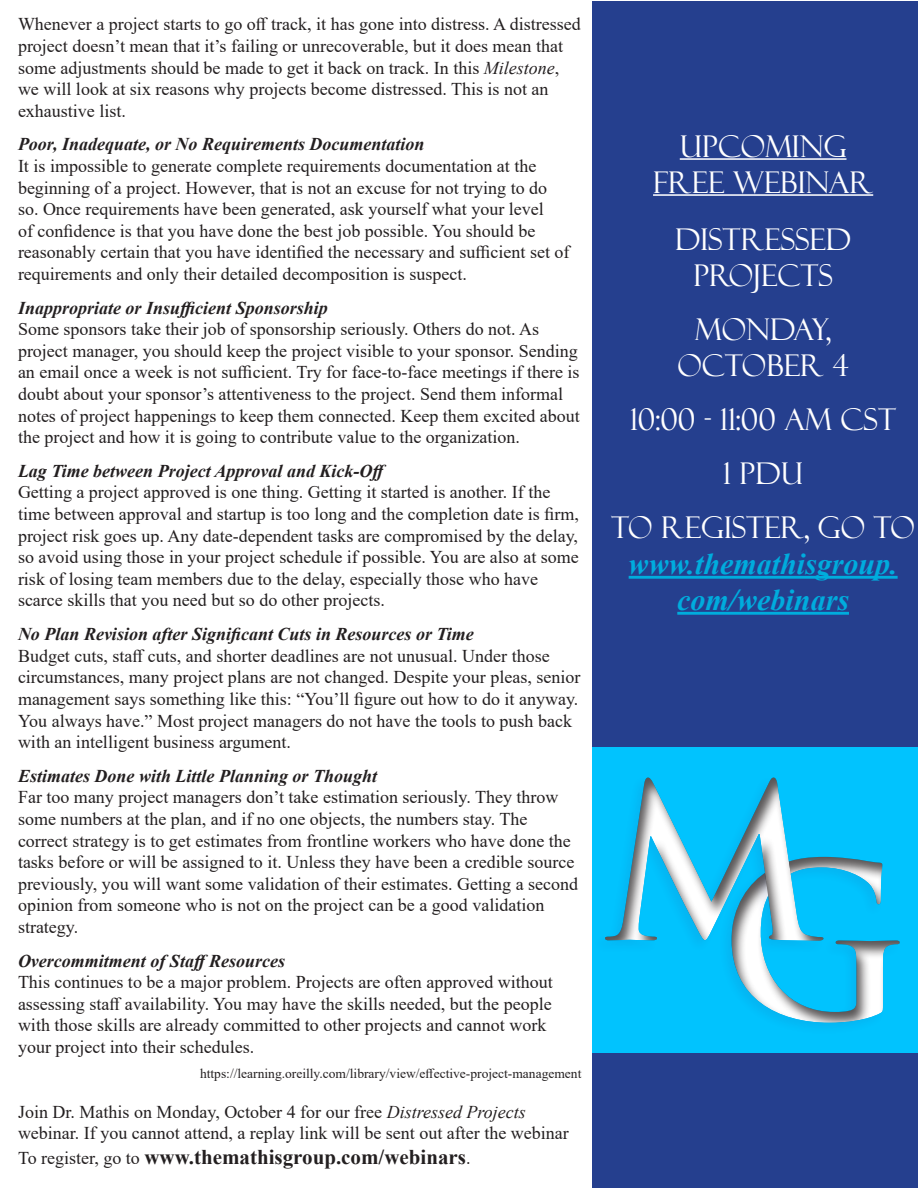
<style>
.page{position:relative;width:918px;height:1188px;background:#fff}
.page>*{position:absolute;margin:0;border:0;box-sizing:border-box;transform-origin:0 0}
.t1{font:700 211.5px "Trajan Pro";color:#fff}
.t2{font:30px/36px "Felix Titling";color:#fff;text-align:center}
.t3{font:italic 700 30px/36px "Times New Roman";color:#00acdd;text-align:center}
.t4{font:700 21px "Times New Roman";color:#231f20}
.t5{font:18px/21.6px "Times New Roman";color:#231f20}
.t6{font:italic 700 18px "Times New Roman";color:#231f20}
.t7{font:13.5px "Times New Roman";color:#231f20}
.s1{font-style:italic}
.s2{font-weight:400;font-size:18px}
</style>
<div class="page">
<div style="left:592px;top:1px;width:326px;height:1186px;background:#253f8e"></div>
<div style="left:592px;top:748px;width:326px;height:305px;background:#01c3fe"></div>
<div style="left:667px;top:810px;width:251px;height:270px;background:#231f20;opacity:.75"></div>
<div style="left:549px;top:730px;width:369px;height:270px;background:#231f20;opacity:.75"></div>
<hr style="left:680px;top:158px;width:167px;height:2px;background:#fff">
<hr style="left:653px;top:194px;width:220px;height:2px;background:#fff">
<hr style="left:629px;top:576px;width:269px;height:3px;background:#00acdd">
<hr style="left:677px;top:612px;width:172px;height:3px;background:#00acdd">
<p class="t5" style="left:18px;top:13px;width:564px">Whenever a project starts to go off track, it has gone into distress. A distressed project doesn’t mean that it’s failing or unrecoverable, but it does mean that some adjustments should be made to get it back on track. In this <span class="s1">Milestone</span>, we will look at six reasons why projects become distressed. This is not an exhaustive list.</p>
<p class="t6" style="left:18px;top:132px;width:408px">Poor, Inadequate, or No Requirements Documentation</p>
<p class="t5" style="left:18px;top:155px;width:553px">It is impossible to generate complete requirements documentation at the beginning of a project. However, that is not an excuse for not trying to do so. Once requirements have been generated, ask yourself what your level<br>of confidence is that you have done the best job possible. You should be reasonably certain that you have identified the necessary and sufficient set of requirements and only their detailed decomposition is suspect.</p>
<p class="t6" style="left:18px;top:295px;width:311px">Inappropriate or Insufficient Sponsorship</p>
<p class="t5" style="left:18px;top:318px;width:563px">Some sponsors take their job of sponsorship seriously. Others do not. As project manager, you should keep the project visible to your sponsor. Sending an email once a week is not sufficient. Try for face-to-face meetings if there is doubt about your sponsor’s attentiveness to the project. Send them informal notes of project happenings to keep them connected. Keep them excited about the project and how it is going to contribute value to the organization.</p>
<p class="t6" style="left:18px;top:458px;width:373px">Lag Time between Project Approval and Kick-Off</p>
<p class="t5" style="left:18px;top:481px;width:562px">Getting a project approved is one thing. Getting it started is another. If the time between approval and startup is too long and the completion date is firm, project risk goes up. Any date-dependent tasks are compromised by the delay, so avoid using those in your project schedule if possible. You are also at some risk of losing team members due to the delay, especially those who have scarce skills that you need but so do other projects.</p>
<p class="t6" style="left:18px;top:622px;width:457px">No Plan Revision after Significant Cuts in Resources or Time</p>
<p class="t5" style="left:18px;top:644px;width:564px">Budget cuts, staff cuts, and shorter deadlines are not unusual. Under those circumstances, many project plans are not changed. Despite your pleas, senior management says something like this: “You’ll figure out how to do it anyway.<br>You always have.” Most project managers do not have the tools to push back with an intelligent business argument.</p>
<p class="t6" style="left:18px;top:763px;width:361px">Estimates Done with Little Planning or Thought</p>
<p class="t5" style="left:18px;top:786px;width:562px">Far too many project managers don’t take estimation seriously. They throw some numbers at the plan, and if no one objects, the numbers stay. The correct strategy is to get estimates from frontline workers who have done the tasks before or will be assigned to it. Unless they have been a credible source previously, you will want some validation of their estimates. Getting a second opinion from someone who is not on the project can be a good validation strategy.</p>
<p class="t6" style="left:18px;top:948px;width:269px">Overcommitment of StaffResources</p>
<p class="t5" style="left:18px;top:971px;width:536px">This continues to be a major problem. Projects are often approved without assessing staff availability. You may have the skills needed, but the people with those skills are already committed to other projects and cannot work your project into their schedules.</p>
<p class="t7" style="left:200px;top:1064px;width:383px">https://learning.oreilly.com/library/view/effective-project-management</p>
<p class="t5" style="left:18px;top:1100px;width:552px">Join Dr. Mathis on Monday, October 4 for our free <span class="s1">Distressed Projects </span>webinar. If you cannot attend, a replay link will be sent out after the webinar</p>
<p class="t4" style="left:18px;top:1142px;width:454px"><span class="s2">To register, go to</span> www.themathisgroup.com/webinars<span class="s2">.</span></p>
<h2 class="t2" style="left:653px;top:129px;width:222px">UPCOMING<br>FREE WEBINAR</h2>
<h2 class="t2" style="left:675px;top:222px;width:177px">DISTRESSED<br>PROJECTS</h2>
<h2 class="t2" style="left:677px;top:312px;width:173px">MONDAY,<br>OCTOBER 4</h2>
<h2 class="t2" style="left:611px;top:393px;width:305px;line-height:54px">10:00 - 11:00 AM CST<br>1 PDU<br>TO REGISTER, GO TO</h2>
<h2 class="t3" style="left:629px;top:545px;width:270px">www.themathisgroup. com/webinars</h2>
<h1 class="t1" style="left:602px;top:771px;width:307px">MG</h1>
</div>
